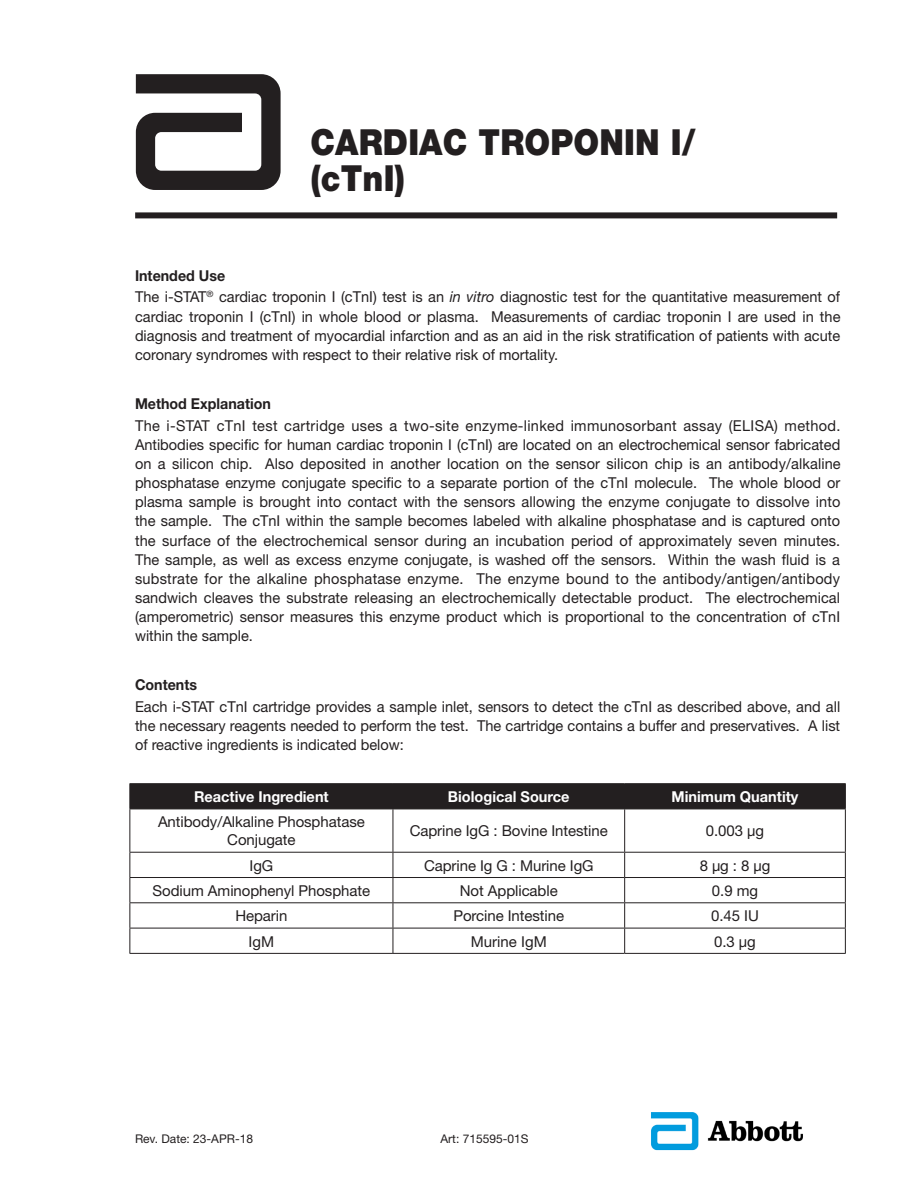
<style>
.page{position:relative;width:918px;height:1188px;background:#fff}
.page>*{position:absolute;margin:0;border:0;box-sizing:border-box;transform-origin:0 0}
.t1{font:900 36px/36px "Helvetica Neue";letter-spacing:.005em;color:#231f20;scale:.9 1}
.Manual_Text{font:15px/19.2px "Helvetica Neue";color:#231f20;text-align:justify}
.Table_Text{font:15px/18px "Helvetica Neue";letter-spacing:-.005em;color:#231f20;text-align:center}
.Table_Header{font:700 15px "Helvetica Neue";color:#fff}
.sub-heads{font:700 15px "Helvetica Neue";color:#231f20;scale:.95 1}
.t2{font:12px "Helvetica Neue";color:#231f20}
.s1{font-style:italic}
</style>
<div class="page">
<svg style="left:136px;top:74px;width:145px;height:116px"></svg>
<div style="left:135px;top:212px;width:702px;height:6px;background:#231f20"></div>
<img style="left:651px;top:1112px;width:152px;height:39px">
<hr style="left:129px;top:783px;width:264px;height:1px;background:#231f20">
<hr style="left:393px;top:783px;width:232px;height:1px;background:#231f20">
<hr style="left:625px;top:783px;width:221px;height:1px;background:#231f20">
<div style="left:129px;top:784px;width:717px;height:25px;background:#231f20"></div>
<hr style="left:129px;top:809px;width:264px;height:1px;background:#231f20">
<hr style="left:129px;top:809px;width:1px;height:43px;background:#231f20">
<hr style="left:393px;top:809px;width:232px;height:1px;background:#231f20">
<hr style="left:393px;top:809px;width:1px;height:43px;background:#231f20">
<hr style="left:625px;top:809px;width:221px;height:1px;background:#231f20">
<hr style="left:624px;top:809px;width:1px;height:43px;background:#231f20">
<hr style="left:845px;top:809px;width:1px;height:43px;background:#231f20">
<hr style="left:129px;top:852px;width:264px;height:1px;background:#231f20">
<hr style="left:393px;top:852px;width:232px;height:1px;background:#231f20">
<hr style="left:625px;top:852px;width:221px;height:1px;background:#231f20">
<hr style="left:129px;top:877px;width:264px;height:1px;background:#231f20">
<hr style="left:393px;top:877px;width:232px;height:1px;background:#231f20">
<hr style="left:625px;top:877px;width:221px;height:1px;background:#231f20">
<hr style="left:129px;top:902px;width:264px;height:1px;background:#231f20">
<hr style="left:393px;top:902px;width:232px;height:1px;background:#231f20">
<hr style="left:625px;top:902px;width:221px;height:1px;background:#231f20">
<hr style="left:129px;top:928px;width:264px;height:1px;background:#231f20">
<svg style="left:129px;top:853px;width:1px;height:100px"></svg>
<hr style="left:393px;top:928px;width:232px;height:1px;background:#231f20">
<svg style="left:393px;top:853px;width:1px;height:100px"></svg>
<hr style="left:625px;top:928px;width:221px;height:1px;background:#231f20">
<svg style="left:624px;top:853px;width:1px;height:100px"></svg>
<svg style="left:845px;top:853px;width:1px;height:100px"></svg>
<hr style="left:129px;top:953px;width:264px;height:1px;background:#231f20">
<hr style="left:393px;top:953px;width:232px;height:1px;background:#231f20">
<hr style="left:625px;top:953px;width:221px;height:1px;background:#231f20">
<h1 class="t1" style="left:310px;top:124px;width:429px">CARDIAC TROPONIN I/ (cTnI)</h1>
<p class="sub-heads" style="left:135px;top:266px;width:96px">Intended Use</p>
<p class="Manual_Text" style="left:135px;top:287px;width:707px">The i-STAT<sup>®</sup> cardiac troponin I (cTnI) test is an <span class="s1">in vitro</span> diagnostic test for the quantitative measurement of cardiac troponin I (cTnI) in whole blood or plasma. Measurements of cardiac troponin I are used in the diagnosis and treatment of myocardial infarction and as an aid in the risk stratification of patients with acute coronary syndromes with respect to their relative risk of mortality.</p>
<p class="sub-heads" style="left:135px;top:394px;width:145px">Method Explanation</p>
<p class="Manual_Text" style="left:135px;top:416px;width:707px">The i-STAT cTnI test cartridge uses a two-site enzyme-linked immunosorbant assay (ELISA) method.<br>Antibodies specific for human cardiac troponin I (cTnI) are located on an electrochemical sensor fabricated on a silicon chip. Also deposited in another location on the sensor silicon chip is an antibody/alkaline phosphatase enzyme conjugate specific to a separate portion of the cTnI molecule. The whole blood or plasma sample is brought into contact with the sensors allowing the enzyme conjugate to dissolve into the sample. The cTnI within the sample becomes labeled with alkaline phosphatase and is captured onto the surface of the electrochemical sensor during an incubation period of approximately seven minutes.<br>The sample, as well as excess enzyme conjugate, is washed off the sensors. Within the wash fluid is a substrate for the alkaline phosphatase enzyme. The enzyme bound to the antibody/antigen/antibody sandwich cleaves the substrate releasing an electrochemically detectable product. The electrochemical (amperometric) sensor measures this enzyme product which is proportional to the concentration of cTnI within the sample.</p>
<p class="sub-heads" style="left:135px;top:676px;width:67px">Contents</p>
<p class="Manual_Text" style="left:135px;top:697px;width:707px">Each i-STAT cTnI cartridge provides a sample inlet, sensors to detect the cTnI as described above, and all the necessary reagents needed to perform the test. The cartridge contains a buffer and preservatives. A list of reactive ingredients is indicated below:</p>
<p class="Table_Header" style="left:194px;top:788px;width:136px">Reactive Ingredient</p>
<p class="Table_Header" style="left:448px;top:788px;width:123px">Biological Source</p>
<p class="Table_Header" style="left:672px;top:788px;width:128px">Minimum Quantity</p>
<p class="Table_Text" style="left:158px;top:813px;width:208px">Antibody/Alkaline Phosphatase<br>Conjugate</p>
<p class="Table_Text" style="left:410px;top:822px;width:200px">Caprine IgG : Bovine Intestine</p>
<p class="Table_Text" style="left:706px;top:822px;width:60px">0.003 μg</p>
<p class="Table_Text" style="left:250px;top:856px;width:25px">IgG</p>
<p class="Table_Text" style="left:424px;top:856px;width:171px">Caprine Ig G : Murine IgG</p>
<p class="Table_Text" style="left:700px;top:856px;width:72px">8 μg : 8 μg</p>
<p class="Table_Text" style="left:153px;top:882px;width:219px">Sodium Aminophenyl Phosphate</p>
<p class="Table_Text" style="left:460px;top:882px;width:99px">Not Applicable</p>
<p class="Table_Text" style="left:712px;top:882px;width:48px">0.9 mg</p>
<p class="Table_Text" style="left:235px;top:907px;width:54px">Heparin</p>
<p class="Table_Text" style="left:453px;top:907px;width:112px">Porcine Intestine</p>
<p class="Table_Text" style="left:711px;top:907px;width:49px">0.45 IU</p>
<p class="Manual_Text" style="left:249px;top:931px;width:27px">IgM</p>
<p class="Manual_Text" style="left:471px;top:931px;width:77px">Murine IgM</p>
<p class="Table_Text" style="left:714px;top:932px;width:43px">0.3 μg</p>
<p class="t2" style="left:135px;top:1132px;width:120px">Rev. Date: 23-APR-18</p>
<p class="t2" style="left:440px;top:1132px;width:90px">Art: 715595-01S</p>
</div>
